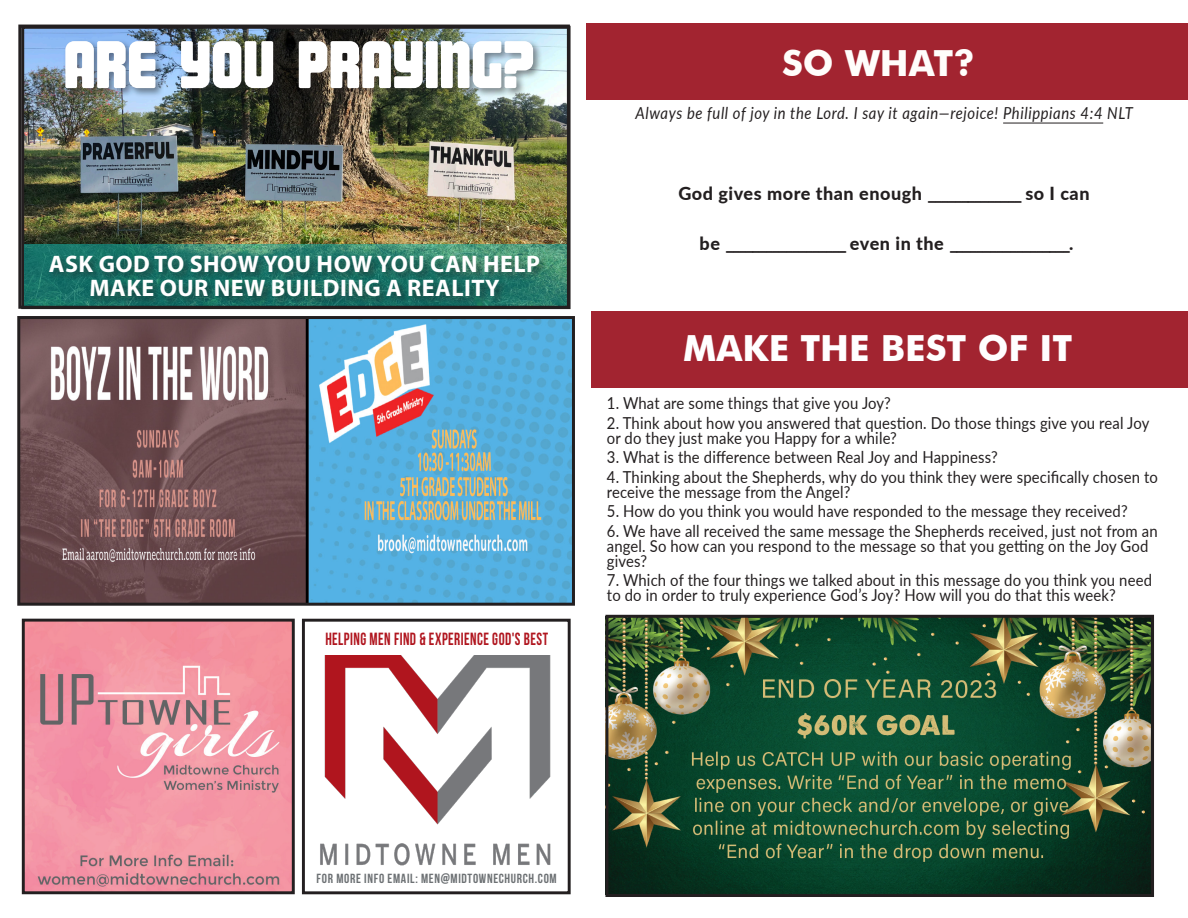
<style>
.page{position:relative;width:1188px;height:918px;background:#fff}
.page>*{position:absolute;margin:0;border:0;box-sizing:border-box;transform-origin:0 0}
.t1{font:67.5px "Magnum";color:#fff}
.t2{font:700 36px "Futura BT";color:#fffeff}
.t3{font:700 36px "Futura BT";color:#fffdfb}
.t4{font:700 24px "Myriad Pro";letter-spacing:.02em;color:#fff}
.t5{font:800 18px "Lato";letter-spacing:.03em;color:#231f20}
.t6{font:700 17.7px "Bebas Neue";letter-spacing:.03em;color:#b0151e;scale:.86 1}
.t7{font:16.5px/15px "Lato";letter-spacing:.01em;color:#231f20;scale:.9 1}
.t8{font:italic 16.5px "Lato";letter-spacing:.04em;color:#231f20;scale:.9 1}
.t9{font:700 13.2px "Bebas Neue";letter-spacing:.05em;color:#6d7174}
</style>
<div class="page">
<div style="left:591px;top:311px;width:597px;height:77px;background:#a22430"></div>
<div style="left:587px;top:23px;width:601px;height:77px;background:#a22430"></div>
<img style="left:21px;top:320px;width:550px;height:282px">
<img style="left:20px;top:24px;width:551px;height:286px">
<svg style="left:24px;top:244px;width:542px;height:61px;background:#358973"></svg>
<div style="left:63px;top:39px;width:480px;height:59px;background:#231f20;opacity:.5"></div>
<div style="left:48px;top:254px;width:501px;height:52px;background:#231f20;opacity:.5"></div>
<hr style="left:1003px;top:123px;width:100px;height:1px;background:#231f20">
<div style="left:302px;top:619px;width:269px;height:275px;border:3px solid #231f20"></div>
<img style="left:320px;top:655px;width:231px;height:211px">
<img style="left:26px;top:623px;width:265px;height:267px">
<div style="left:22px;top:619px;width:273px;height:275px;border:3px solid #231f20"></div>
<div style="left:17px;top:316px;width:558px;height:290px;border:3px solid #231f20"></div>
<div style="left:18px;top:25px;width:552px;height:284px;border:3px solid #231f20"></div>
<img style="left:609px;top:619px;width:541px;height:274px">
<div style="left:605px;top:615px;width:549px;height:282px;border:3px solid #231f20"></div>
<p class="t1" style="left:62px;top:34px;width:473px">ARE YOU PRAYING?</p>
<p class="t4" style="left:49px;top:249px;width:493px">ASK GOD TO SHOW YOU HOW YOU CAN HELP</p>
<p class="t4" style="left:89px;top:273px;width:412px">MAKE OUR NEW BUILDING A REALITY</p>
<p class="t6" style="left:325px;top:629px;width:261px">HELPING MEN FIND &amp; EXPERIENCE GOD'S BEST</p>
<p class="t3" style="left:782px;top:41px;width:195px">SO WHAT?</p>
<p class="t8" style="left:636px;top:101px;width:554px">Always be full of joy in the Lord. I say it again—rejoice! Philippians 4:4 NLT</p>
<p class="t5" style="left:678px;top:180px;width:413px">God gives more than enough ______________ so I can</p>
<p class="t5" style="left:700px;top:230px;width:375px">be __________________ even in the __________________.</p>
<p class="t2" style="left:683px;top:326px;width:390px">MAKE THE BEST OF IT</p>
<p class="t7" style="left:607px;top:395px;width:317px">1. What are some things that give you Joy?</p>
<p class="t7" style="left:607px;top:415px;width:604px">2. Think about how you answered that question. Do those things give you real Joy or do they just make you Happy for a while?</p>
<p class="t7" style="left:607px;top:449px;width:436px">3. What is the difference between Real Joy and Happiness?</p>
<p class="t7" style="left:607px;top:469px;width:614px">4. Thinking about the Shepherds, why do you think they were specifically chosen to receive the message from the Angel?</p>
<p class="t7" style="left:607px;top:503px;width:580px">5. How do you think you would have responded to the message they received?</p>
<p class="t7" style="left:607px;top:523px;width:613px">6. We have all received the same message the Shepherds received, just not from an angel. So how can you respond to the message so that you getting on the Joy God gives?</p>
<p class="t7" style="left:607px;top:572px;width:607px">7. Which of the four things we talked about in this message do you think you need to do in order to truly experience God’s Joy? How will you do that this week?</p>
<p class="t9" style="left:317px;top:871px;width:242px">FOR MORE INFO EMAIL: MEN@MIDTOWNECHURCH.COM</p>
</div>
